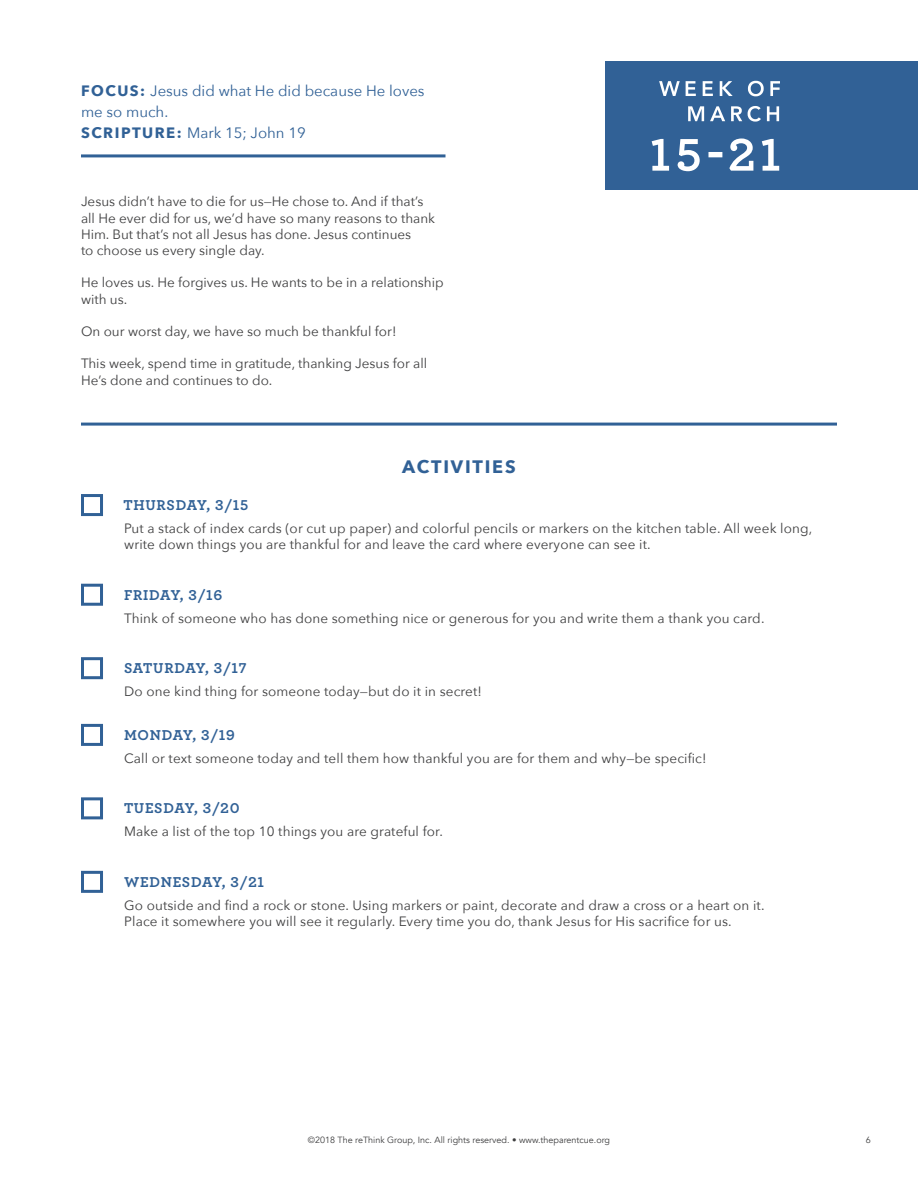
<style>
.page{position:relative;width:918px;height:1188px;background:#fff}
.page>*{position:absolute;margin:0;border:0;box-sizing:border-box;transform-origin:0 0}
.t1{font:700 18px "Avenir Next";letter-spacing:.1em;color:#316196}
.t2{font:700 15px "Archer Pro";letter-spacing:.05em;color:#316196}
.t3{font:15px/21px "Avenir Next";color:#316196}
.t4{font:13.5px/16.2px "Avenir Next";letter-spacing:.01em;color:#3e3e3f}
.t5{font:9px "Avenir";color:#3e3e3f}
.s1{font-weight:700}
</style>
<div class="page">
<hr style="left:81px;top:154px;width:365px;height:3px;background:#316196">
<div style="left:81px;top:494px;width:22px;height:22px;border:3px solid #316196"></div>
<div style="left:81px;top:584px;width:22px;height:22px;border:3px solid #316196"></div>
<div style="left:81px;top:657px;width:22px;height:22px;border:3px solid #316196"></div>
<div style="left:81px;top:724px;width:22px;height:22px;border:3px solid #316196"></div>
<div style="left:81px;top:797px;width:22px;height:22px;border:3px solid #316196"></div>
<div style="left:81px;top:871px;width:22px;height:22px;border:3px solid #316196"></div>
<hr style="left:81px;top:423px;width:756px;height:3px;background:#316196">
<div style="left:606px;top:62px;width:312px;height:128px;background:#316196"></div>
<svg style="left:688px;top:106px;width:91px;height:16px"></svg>
<svg style="left:659px;top:81px;width:121px;height:15px"></svg>
<svg style="left:652px;top:138px;width:127px;height:33px"></svg>
<p class="t3" style="left:81px;top:80px;width:345px"><span class="s1">FOCUS:</span> Jesus did what He did because He loves me so much.</p>
<p class="t3" style="left:81px;top:122px;width:226px"><span class="s1">SCRIPTURE:</span> Mark 15; John 19</p>
<p class="t4" style="left:81px;top:193px;width:356px">Jesus didn’t have to die for us—He chose to. And if that’s all He ever did for us, we’d have so many reasons to thank Him. But that’s not all Jesus has done. Jesus continues<br>to choose us every single day.</p>
<p class="t4" style="left:81px;top:274px;width:364px">He loves us. He forgives us. He wants to be in a relationship with us.</p>
<p class="t4" style="left:81px;top:323px;width:317px">On our worst day, we have so much be thankful for!</p>
<p class="t4" style="left:81px;top:355px;width:348px">This week, spend time in gratitude, thanking Jesus for all<br>He’s done and continues to do.</p>
<p class="t1" style="left:402px;top:451px;width:115px">ACTIVITIES</p>
<p class="t2" style="left:123px;top:493px;width:126px">THURSDAY, 3/15</p>
<p class="t4" style="left:124px;top:520px;width:690px">Put a stack of index cards (or cut up paper) and colorful pencils or markers on the kitchen table. All week long, write down things you are thankful for and leave the card where everyone can see it.</p>
<p class="t2" style="left:124px;top:583px;width:100px">FRIDAY, 3/16</p>
<p class="t4" style="left:124px;top:609px;width:642px">Think of someone who has done something nice or generous for you and write them a thank you card.</p>
<p class="t2" style="left:124px;top:656px;width:124px">SATURDAY, 3/17</p>
<p class="t4" style="left:124px;top:683px;width:359px">Do one kind thing for someone today—but do it in secret!</p>
<p class="t2" style="left:124px;top:723px;width:112px">MONDAY, 3/19</p>
<p class="t4" style="left:124px;top:749px;width:584px">Call or text someone today and tell them how thankful you are for them and why—be specific!</p>
<p class="t2" style="left:124px;top:797px;width:117px">TUESDAY, 3/20</p>
<p class="t4" style="left:124px;top:823px;width:320px">Make a list of the top 10 things you are grateful for.</p>
<p class="t2" style="left:124px;top:870px;width:142px">WEDNESDAY, 3/21</p>
<p class="t4" style="left:124px;top:896px;width:642px">Go outside and find a rock or stone. Using markers or paint, decorate and draw a cross or a heart on it.<br>Place it somewhere you will see it regularly. Every time you do, thank Jesus for His sacrifice for us.</p>
<p class="t5" style="left:308px;top:1135px;width:304px">©2018 The reThink Group, Inc. All rights reserved. • www.theparentcue.org</p>
<p class="t5" style="left:866px;top:1135px;width:7px">6</p>
</div>
